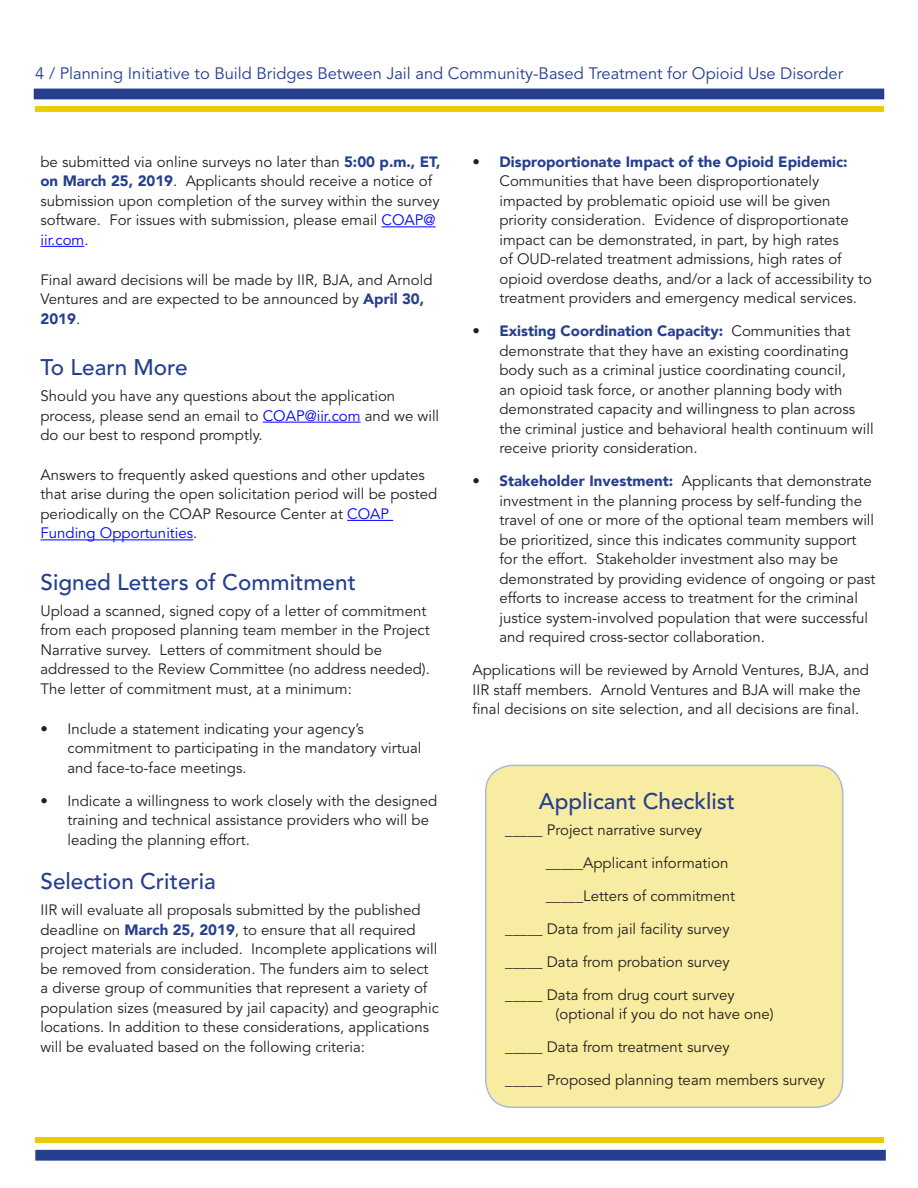
<style>
.page{position:relative;width:918px;height:1188px;background:#fff}
.page>*{position:absolute;margin:0;border:0;box-sizing:border-box;transform-origin:0 0}
.subhead_one_a{font:500 22.5px "Avenir LT Std";color:#253f8e}
.body_text{font:500 22.5px "Avenir LT Std";color:#253f8e}
.t1{font:16.5px "Avenir LT Std";color:#253f8e}
.body_text-2{font:15px/19.5px "Avenir LT Std";color:#231f20}
.s1{font-family:"Avenir LT";font-weight:900;color:#253f8e}
.s2{color:#00f}
</style>
<div class="page">
<div style="left:34px;top:89px;width:850px;height:10px;background:#253f8e"></div>
<div style="left:35px;top:106px;width:849px;height:5px;background:#eccd02"></div>
<div style="left:35px;top:1150px;width:851px;height:11px;background:#253f8e;border:2px solid #253f8e"></div>
<div style="left:35px;top:1137px;width:849px;height:5px;background:#eccd02"></div>
<div style="left:486px;top:765px;width:357px;height:342px;background:#f7eca1;border-radius:27px"></div>
<div style="left:485px;top:765px;width:358px;height:343px;border:2px solid #253f8e;border-radius:27px"></div>
<hr style="left:382px;top:226px;width:54px;height:1px;background:#00f">
<hr style="left:40px;top:246px;width:44px;height:1px;background:#00f">
<hr style="left:263px;top:422px;width:98px;height:1px;background:#00f">
<hr style="left:347px;top:520px;width:46px;height:1px;background:#00f">
<hr style="left:40px;top:540px;width:153px;height:1px;background:#00f">
<p class="t1" style="left:35px;top:64px;width:809px">4 / Planning Initiative to Build Bridges Between Jail and Community-Based Treatment for Opioid Use Disorder</p>
<p class="body_text-2" style="left:40px;top:152px;width:402px">be submitted via online surveys no later than <span class="s1">5:00 p.m., ET, on March 25, 2019</span>. Applicants should receive a notice of submission upon completion of the survey within the survey software. For issues with submission, please email <span class="s2">COAP@ iir.com</span>.</p>
<p class="body_text-2" style="left:40px;top:270px;width:394px">Final award decisions will be made by IIR, BJA, and Arnold<br>Ventures and are expected to be announced by <span class="s1">April 30,<br>2019</span>.</p>
<p class="subhead_one_a" style="left:40px;top:354px;width:149px">To Learn More</p>
<p class="body_text-2" style="left:40px;top:387px;width:400px">Should you have any questions about the application process, please send an email to <span class="s2">COAP@iir.com</span> and we will do our best to respond promptly.</p>
<p class="body_text-2" style="left:40px;top:465px;width:398px">Answers to frequently asked questions and other updates that arise during the open solicitation period will be posted periodically on the COAP Resource Center at <span class="s2">COAP Funding Opportunities</span>.</p>
<p class="subhead_one_a" style="left:40px;top:569px;width:317px">Signed Letters of Commitment</p>
<p class="body_text-2" style="left:40px;top:601px;width:391px">Upload a scanned, signed copy of a letter of commitment from each proposed planning team member in the Project Narrative survey. Letters of commitment should be addressed to the Review Committee (no address needed).<br>The letter of commitment must, at a minimum:</p>
<p class="body_text-2" style="left:68px;top:719px;width:356px;text-indent:-27px">• Include a statement indicating your agency’s commitment to participating in the mandatory virtual and face-to-face meetings.</p>
<p class="body_text-2" style="left:68px;top:791px;width:371px;text-indent:-27px">• Indicate a willingness to work closely with the designed training and technical assistance providers who will be leading the planning effort.</p>
<p class="body_text" style="left:40px;top:868px;width:177px">Selection Criteria</p>
<p class="body_text-2" style="left:40px;top:901px;width:400px">IIR will evaluate all proposals submitted by the published deadline on <span class="s1">March 25, 2019</span>, to ensure that all required project materials are included. Incomplete applications will be removed from consideration. The funders aim to select a diverse group of communities that represent a variety of population sizes (measured by jail capacity) and geographic locations. In addition to these considerations, applications will be evaluated based on the following criteria:</p>
<p class="body_text-2" style="left:500px;top:152px;width:374px;text-indent:-27px">• <span class="s1">Disproportionate Impact of the Opioid Epidemic:<br></span>Communities that have been disproportionately impacted by problematic opioid use will be given priority consideration. Evidence of disproportionate impact can be demonstrated, in part, by high rates<br>of OUD-related treatment admissions, high rates of opioid overdose deaths, and/or a lack of accessibility to treatment providers and emergency medical services.</p>
<p class="body_text-2" style="left:500px;top:322px;width:376px;text-indent:-27px">• <span class="s1">Existing Coordination Capacity:</span> Communities that demonstrate that they have an existing coordinating body such as a criminal justice coordinating council,<br>an opioid task force, or another planning body with demonstrated capacity and willingness to plan across the criminal justice and behavioral health continuum will receive priority consideration.</p>
<p class="body_text-2" style="left:500px;top:472px;width:378px;text-indent:-27px">• <span class="s1">Stakeholder Investment:</span> Applicants that demonstrate investment in the planning process by self-funding the travel of one or more of the optional team members will be prioritized, since this indicates community support for the effort. Stakeholder investment also may be demonstrated by providing evidence of ongoing or past efforts to increase access to treatment for the criminal justice system-involved population that were successful and required cross-sector collaboration.</p>
<p class="body_text-2" style="left:472px;top:661px;width:398px">Applications will be reviewed by Arnold Ventures, BJA, and<br>IIR staff members. Arnold Ventures and BJA will make the final decisions on site selection, and all decisions are final.</p>
<p class="subhead_one_a" style="left:539px;top:788px;width:198px">Applicant Checklist</p>
<p class="body_text-2" style="left:505px;top:820px;width:198px">_____ Project narrative survey</p>
<p class="body_text-2" style="left:546px;top:853px;width:184px">_____Applicant information</p>
<p class="body_text-2" style="left:546px;top:886px;width:191px">_____Letters of commitment</p>
<p class="body_text-2" style="left:505px;top:919px;width:226px">_____ Data from jail facility survey</p>
<p class="body_text-2" style="left:505px;top:952px;width:226px">_____ Data from probation survey</p>
<p class="body_text-2" style="left:556px;top:985px;width:220px;text-indent:-50px">_____ Data from drug court survey (optional if you do not have one)</p>
<p class="body_text-2" style="left:505px;top:1038px;width:226px">_____ Data from treatment survey</p>
<p class="body_text-2" style="left:505px;top:1071px;width:322px">_____ Proposed planning team members survey</p>
</div>
